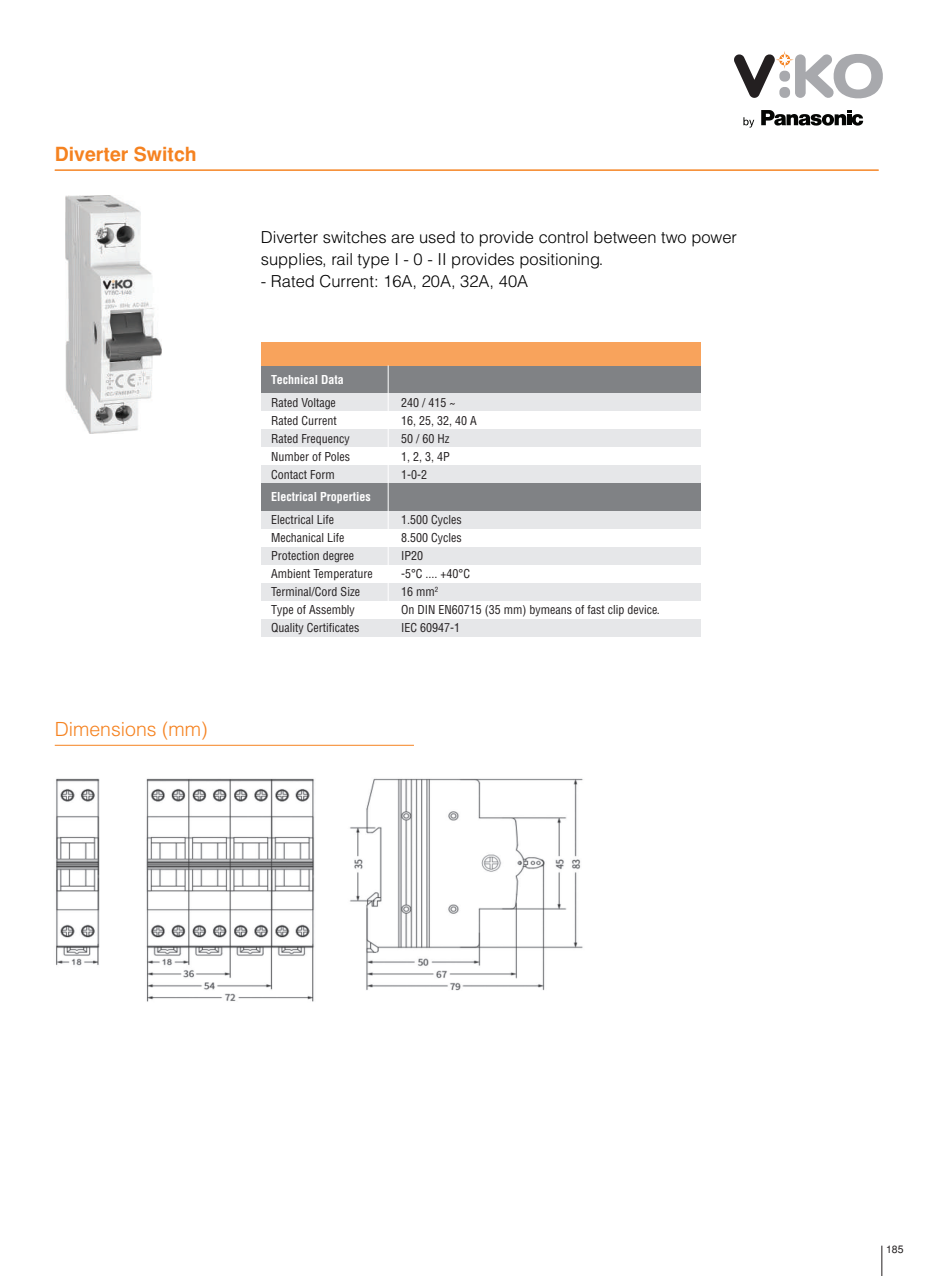
<style>
.page{position:relative;width:936px;height:1276px;background:#fff}
.page>*{position:absolute;margin:0;border:0;box-sizing:border-box;transform-origin:0 0}
.t1{font:19.5px "Helvetica Light Normal Tr";color:#f58220}
.t2{font:700 19.5px "Helvetica Tr";color:#f58220}
.t3{font:16.5px/22px "Helvetica Light Normal Tr";color:#000}
.t4{font:12px/18px "Helvetica Cond Normal Tr";color:#231f20}
.t5{font:12px "Helvetica Cond Bold Tr";color:#fff}
.t6{font:10.5px "Helvetica Normal Tr";color:#231f20}
</style>
<div class="page">
<svg style="left:734px;top:51px;width:149px;height:48px"></svg>
<svg style="left:761px;top:110px;width:102px;height:16px"></svg>
<svg style="left:743px;top:117px;width:11px;height:11px"></svg>
<hr style="left:881px;top:1245px;width:1px;height:31px;background:#231f20">
<hr style="left:55px;top:745px;width:359px;height:1px;background:#f58220">
<hr style="left:55px;top:170px;width:823px;height:1px;background:#f58220">
<div style="left:261px;top:365px;width:439px;height:29px;background:#808285"></div>
<div style="left:261px;top:483px;width:439px;height:28px;background:#808285"></div>
<div style="left:261px;top:342px;width:439px;height:23px;background:#f8a35c"></div>
<div style="left:261px;top:393px;width:439px;height:17px;background:#e6e7e9"></div>
<div style="left:261px;top:429px;width:439px;height:17px;background:#e6e7e9"></div>
<div style="left:261px;top:466px;width:439px;height:17px;background:#e6e7e9"></div>
<div style="left:261px;top:511px;width:439px;height:17px;background:#e6e7e9"></div>
<div style="left:261px;top:547px;width:439px;height:17px;background:#e6e7e9"></div>
<div style="left:261px;top:583px;width:439px;height:17px;background:#e6e7e9"></div>
<div style="left:261px;top:619px;width:439px;height:17px;background:#e6e7e9"></div>
<hr style="left:388px;top:365px;width:1px;height:251px;background:#fff">
<img style="left:65px;top:195px;width:96px;height:239px">
<img style="left:56px;top:778px;width:527px;height:224px">
<h1 class="t2" style="left:55px;top:143px;width:143px">Diverter Switch</h1>
<h1 class="t1" style="left:55px;top:717px;width:154px">Dimensions (mm)</h1>
<h2 class="t3" style="left:261px;top:226px;width:477px">Diverter switches are used to provide control between two power supplies, rail type I - 0 - II provides positioning.</h2>
<h2 class="t3" style="left:261px;top:270px;width:269px">- Rated Current: 16A, 20A, 32A, 40A</h2>
<p class="t5" style="left:271px;top:372px;width:74px">Technical Data</p>
<p class="t4" style="left:271px;top:393px;width:81px">Rated Voltage<br>Rated Current<br>Rated Frequency<br>Number of Poles<br>Contact Form</p>
<p class="t4" style="left:401px;top:393px;width:77px">240 / 415 ~<br>16, 25, 32, 40 A<br>50 / 60 Hz<br>1, 2, 3, 4P<br>1-0-2</p>
<p class="t4" style="left:271px;top:510px;width:103px">Electrical Life<br>Mechanical Life<br>Protection degree<br>Ambient Temperature<br>Terminal/Cord Size<br>Type of Assembly<br>Quality Certificates</p>
<p class="t4" style="left:401px;top:510px;width:260px">1.500 Cycles<br>8.500 Cycles<br>IP20<br>-5°C .... +40°C<br>16 mm<sup>2<br></sup>On DIN EN60715 (35 mm) bymeans of fast clip device.<br>IEC 60947-1</p>
<p class="t5" style="left:271px;top:489px;width:101px">Electrical Properties</p>
<p class="t6" style="left:885px;top:1243px;width:19px">185</p>
</div>
